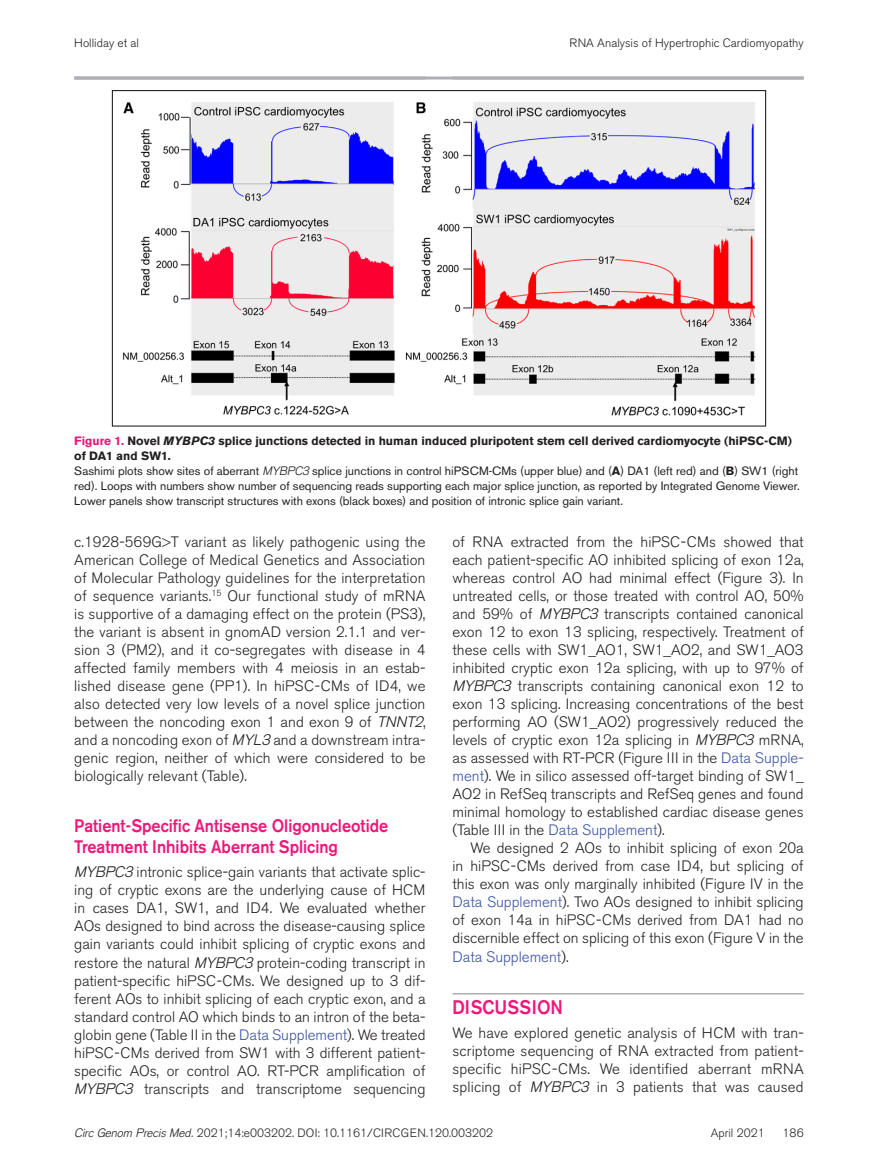
<style>
.page{position:relative;width:878px;height:1175px;background:#fff}
.page>*{position:absolute;margin:0;border:0;box-sizing:border-box;transform-origin:0 0}
.t1{font:500 19.5px "Akzidenz Grotesk BE";color:#ee177a;scale:.9 1}
.t2{font:500 18px/21px "Akzidenz Grotesk BE";color:#ee177a;scale:.9 1}
.t3{font:300 15px/18px "Akzidenz Grotesk BE";color:#231f20;text-align:justify}
.t4{font:12px/15px "Akzidenz Grotesk BE";color:#231f20}
.t5{font:300 12px "Akzidenz Grotesk BE";color:#231f20}
.s1{font-weight:700;color:#ee177a}
.s2{font-weight:700}
.s3{font-weight:700;font-style:italic}
.s4{font-family:"Akzidenz Grotesk";font-weight:300;font-style:italic}
.s5{font-size:12.75px}
.s6{font-family:"Akzidenz Grotesk";font-style:italic}
.s7{color:#3a53a3}
</style>
<div class="page">
<hr style="left:74px;top:76px;width:729px;height:4px;background:#b9babe">
<hr style="left:452px;top:993px;width:351px;height:1px;background:#aeafb3">
<svg style="left:111px;top:90px;width:655px;height:337px"></svg>
<p class="t5" style="left:74px;top:36px;width:66px">Holliday et al</p>
<p class="t5" style="left:569px;top:36px;width:236px">RNA Analysis of Hypertrophic Cardiomyopathy</p>
<p class="t4" style="left:74px;top:433px;width:727px"><span class="s1">Figure 1.</span> <span class="s2">Novel</span> <span class="s3">MYBPC3</span> <span class="s2">splice junctions detected in human induced pluripotent stem cell derived cardiomyocyte (hiPSC-CM) of DA1 and SW1.<br></span>Sashimi plots show sites of aberrant <span class="s4">MYBPC3</span> splice junctions in control hiPSCM-CMs (upper blue) and (<span class="s2">A</span>) DA1 (left red) and (<span class="s2">B</span>) SW1 (right red). Loops with numbers show number of sequencing reads supporting each major splice junction, as reported by Integrated Genome Viewer.<br>Lower panels show transcript structures with exons (black boxes) and position of intronic splice gain variant.</p>
<p class="t3" style="left:74px;top:533px;width:353px">c.1928-569G<span class="s5">&gt;</span>T variant as likely pathogenic using the American College of Medical Genetics and Association of Molecular Pathology guidelines for the interpretation of sequence variants.<sup>15</sup> Our functional study of mRNA is supportive of a damaging effect on the protein (PS3), the variant is absent in gnomAD version 2.1.1 and ver&shy;sion 3 (PM2), and it co-segregates with disease in 4 affected family members with 4 meiosis in an estab&shy;lished disease gene (PP1). In hiPSC-CMs of ID4, we also detected very low levels of a novel splice junction between the noncoding exon 1 and exon 9 of <span class="s6">TNNT2</span>, and a noncoding exon of <span class="s6">MYL3</span> and a downstream intra&shy;genic region, neither of which were considered to be biologically relevant (Table).</p>
<p class="t2" style="left:74px;top:815px;width:350px">Patient-Specific Antisense Oligonucleotide<br>Treatment Inhibits Aberrant Splicing</p>
<p class="t3" style="left:74px;top:863px;width:353px"><span class="s6">MYBPC3</span> intronic splice-gain variants that activate splic&shy;ing of cryptic exons are the underlying cause of HCM in cases DA1, SW1, and ID4. We evaluated whether AOs designed to bind across the disease-causing splice gain variants could inhibit splicing of cryptic exons and restore the natural <span class="s6">MYBPC3</span> protein-coding transcript in patient-specific hiPSC-CMs. We designed up to 3 dif&shy;ferent AOs to inhibit splicing of each cryptic exon, and a standard control AO which binds to an intron of the beta&shy;globin gene (Table II in the <span class="s7">Data Supplement</span>). We treated hiPSC-CMs derived from SW1 with 3 different patient&shy;specific AOs, or control AO. RT-PCR amplification of <span class="s6">MYBPC3</span> transcripts and transcriptome sequencing</p>
<p class="t3" style="left:452px;top:533px;width:353px">of RNA extracted from the hiPSC-CMs showed that each patient-specific AO inhibited splicing of exon 12a, whereas control AO had minimal effect (Figure 3). In untreated cells, or those treated with control AO, 50% and 59% of <span class="s6">MYBPC3</span> transcripts contained canonical exon 12 to exon 13 splicing, respectively. Treatment of these cells with SW1_AO1, SW1_AO2, and SW1_AO3 inhibited cryptic exon 12a splicing, with up to 97% of <span class="s6">MYBPC3</span> transcripts containing canonical exon 12 to exon 13 splicing. Increasing concentrations of the best performing AO (SW1_AO2) progressively reduced the levels of cryptic exon 12a splicing in <span class="s6">MYBPC3</span> mRNA, as assessed with RT-PCR (Figure III in the <span class="s7">Data Supple&shy;ment</span>). We in silico assessed off-target binding of SW1_ AO2 in RefSeq transcripts and RefSeq genes and found minimal homology to established cardiac disease genes (Table III in the <span class="s7">Data Supplement</span>).</p>
<p class="t3" style="left:452px;top:839px;width:353px;text-indent:18px">We designed 2 AOs to inhibit splicing of exon 20a in hiPSC-CMs derived from case ID4, but splicing of this exon was only marginally inhibited (Figure IV in the <span class="s7">Data Supplement</span>). Two AOs designed to inhibit splicing of exon 14a in hiPSC-CMs derived from DA1 had no discernible effect on splicing of this exon (Figure V in the <span class="s7">Data Supplement</span>).</p>
<h1 class="t1" style="left:452px;top:995px;width:124px">DISCUSSION</h1>
<p class="t3" style="left:452px;top:1024px;width:353px">We have explored genetic analysis of HCM with tran&shy;scriptome sequencing of RNA extracted from patient&shy;specific hiPSC-CMs. We identified aberrant mRNA splicing of <span class="s6">MYBPC3</span> in 3 patients that was caused</p>
<p class="t5" style="left:74px;top:1126px;width:420px"><span class="s6">Circ Genom Precis Med.</span> 2021;14:e003202. DOI: 10.1161/CIRCGEN.120.003202</p>
<p class="t5" style="left:710px;top:1126px;width:55px">April 2021</p>
<p class="t5" style="left:782px;top:1126px;width:23px">186</p>
</div>
